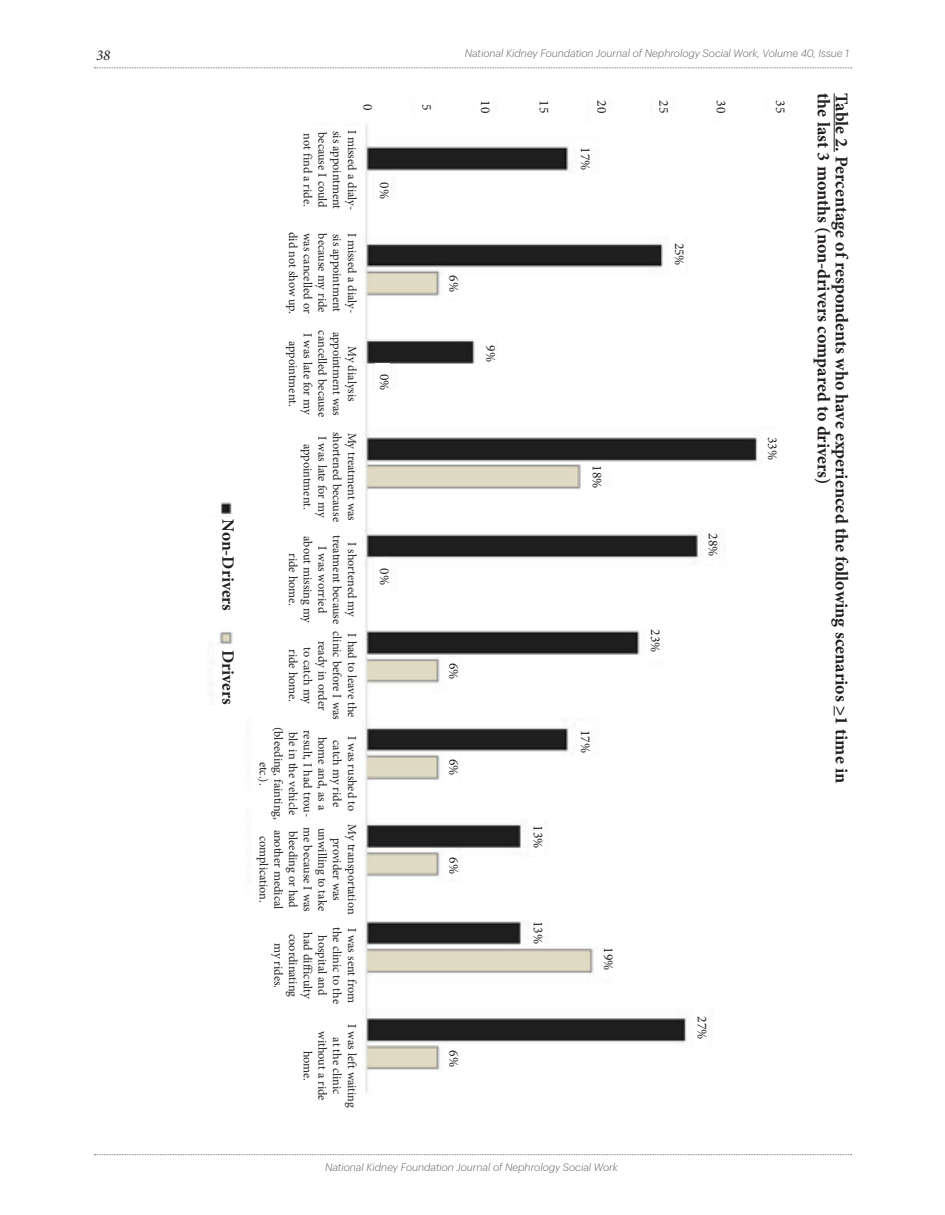
<style>
.page{position:relative;width:945px;height:1215px;background:#fff}
.page>*{position:absolute;margin:0;border:0;box-sizing:border-box;transform-origin:0 0}
.t1{font:700 18px/18px "Minion Pro";color:#231f20}
.t2{font:700 17.4px "Minion Pro";color:#231f20}
.t3{font:italic 15px "Minion Pro";color:#231f20}
.t4{font:13.5px "Minion Pro";color:#231f20}
.t5{font:12.3px/14.7px "Minion Pro";letter-spacing:-.005em;color:#231f20;text-align:center}
.t6{font:italic 300 10.5px "Graphik";color:#636366}
</style>
<div class="page">
<svg style="left:94px;top:68px;width:757px;height:1px"></svg>
<svg style="left:94px;top:1154px;width:757px;height:1px"></svg>
<hr style="left:834px;top:93px;width:1px;height:59px;background:#231f20">
<img style="left:208px;top:106px;width:550px;height:987px">
<div style="left:252px;top:126px;width:110px;height:976px;background:#fff"></div>
<div style="left:216px;top:646px;width:21px;height:81px;background:#fff"></div>
<div style="left:204px;top:517px;width:33px;height:105px;background:#fff"></div>
<div style="left:576px;top:140px;width:15px;height:38px;background:#fff"></div>
<div style="left:357px;top:93px;width:16px;height:28px;background:#fff"></div>
<div style="left:416px;top:93px;width:16px;height:28px;background:#fff"></div>
<div style="left:475px;top:93px;width:16px;height:28px;background:#fff"></div>
<div style="left:533px;top:93px;width:17px;height:28px;background:#fff"></div>
<div style="left:591px;top:93px;width:16px;height:28px;background:#fff"></div>
<div style="left:653px;top:93px;width:16px;height:28px;background:#fff"></div>
<div style="left:711px;top:93px;width:16px;height:28px;background:#fff"></div>
<div style="left:670px;top:235px;width:15px;height:38px;background:#fff"></div>
<div style="left:445px;top:268px;width:14px;height:31px;background:#fff"></div>
<div style="left:481px;top:335px;width:15px;height:37px;background:#fff"></div>
<div style="left:704px;top:526px;width:15px;height:38px;background:#fff"></div>
<div style="left:646px;top:622px;width:15px;height:38px;background:#fff"></div>
<div style="left:576px;top:722px;width:15px;height:38px;background:#fff"></div>
<div style="left:529px;top:818px;width:15px;height:38px;background:#fff"></div>
<div style="left:599px;top:940px;width:15px;height:38px;background:#fff"></div>
<div style="left:693px;top:1009px;width:15px;height:38px;background:#fff"></div>
<div style="left:529px;top:918px;width:15px;height:28px;background:#fff"></div>
<div style="left:445px;top:657px;width:14px;height:28px;background:#fff"></div>
<div style="left:445px;top:753px;width:14px;height:28px;background:#fff"></div>
<div style="left:445px;top:851px;width:14px;height:28px;background:#fff"></div>
<div style="left:445px;top:1045px;width:14px;height:28px;background:#fff"></div>
<div style="left:584px;top:463px;width:19px;height:28px;background:#fff"></div>
<div style="left:375px;top:172px;width:15px;height:37px;background:#fff"></div>
<div style="left:375px;top:363px;width:15px;height:38px;background:#fff"></div>
<div style="left:375px;top:558px;width:15px;height:37px;background:#fff"></div>
<p class="t3" style="left:96px;top:45px;width:16px">38</p>
<p class="t6" style="left:465px;top:46px;width:386px">National Kidney Foundation Journal of Nephrology Social Work, Volume 40, Issue 1</p>
<h1 class="t1" style="left:851px;top:93px;width:691px;rotate:90deg">Table 2. Percentage of respondents who have experienced the following scenarios &gt;1 time in the last 3 months (non-drivers compared to drivers)</h1>
<p class="t4" style="left:377px;top:104px;width:8px;rotate:90deg">0</p>
<p class="t4" style="left:436px;top:104px;width:8px;rotate:90deg">5</p>
<p class="t4" style="left:495px;top:100px;width:14px;rotate:90deg">10</p>
<p class="t4" style="left:553px;top:100px;width:14px;rotate:90deg">15</p>
<p class="t4" style="left:611px;top:100px;width:14px;rotate:90deg">20</p>
<p class="t4" style="left:673px;top:100px;width:14px;rotate:90deg">25</p>
<p class="t4" style="left:730px;top:100px;width:14px;rotate:90deg">30</p>
<p class="t4" style="left:790px;top:100px;width:14px;rotate:90deg">35</p>
<p class="t5" style="left:330px;top:132px;width:77px;rotate:90deg">because I could</p>
<p class="t5" style="left:345px;top:131px;width:80px;rotate:90deg">sis appointment</p>
<p class="t5" style="left:359px;top:130px;width:82px;rotate:90deg">I missed a dialy-</p>
<p class="t5" style="left:315px;top:133px;width:75px;rotate:90deg">not find a ride.</p>
<p class="t4" style="left:595px;top:147px;width:25px;rotate:90deg">17%</p>
<p class="t4" style="left:393px;top:182px;width:18px;rotate:90deg">0%</p>
<p class="t5" style="left:301px;top:232px;width:84px;rotate:90deg">did not show up.</p>
<p class="t5" style="left:315px;top:233px;width:82px;rotate:90deg">was cancelled or</p>
<p class="t5" style="left:330px;top:233px;width:81px;rotate:90deg">because my ride</p>
<p class="t5" style="left:345px;top:234px;width:80px;rotate:90deg">sis appointment</p>
<p class="t5" style="left:359px;top:233px;width:82px;rotate:90deg">I missed a dialy-</p>
<p class="t5" style="left:359px;top:346px;width:57px;rotate:90deg">My dialysis</p>
<p class="t4" style="left:689px;top:243px;width:25px;rotate:90deg">25%</p>
<p class="t4" style="left:463px;top:275px;width:18px;rotate:90deg">6%</p>
<p class="t5" style="left:315px;top:333px;width:83px;rotate:90deg">I was late for my</p>
<p class="t5" style="left:330px;top:330px;width:88px;rotate:90deg">cancelled because</p>
<p class="t5" style="left:345px;top:332px;width:86px;rotate:90deg">appointment was</p>
<p class="t5" style="left:301px;top:341px;width:67px;rotate:90deg">appointment.</p>
<p class="t4" style="left:500px;top:345px;width:18px;rotate:90deg">9%</p>
<p class="t4" style="left:393px;top:374px;width:18px;rotate:90deg">0%</p>
<p class="t5" style="left:345px;top:432px;width:92px;rotate:90deg">shortened because</p>
<p class="t5" style="left:359px;top:433px;width:90px;rotate:90deg">My treatment was</p>
<p class="t5" style="left:330px;top:436px;width:83px;rotate:90deg">I was late for my appointment.</p>
<p class="t5" style="left:359px;top:535px;width:90px;rotate:90deg">I shortened my treatment because<br>I was worried about missing my ride home.</p>
<p class="t5" style="left:345px;top:631px;width:90px;rotate:90deg">clinic before I was</p>
<p class="t5" style="left:359px;top:633px;width:86px;rotate:90deg">I had to leave the</p>
<p class="t4" style="left:782px;top:437px;width:25px;rotate:90deg">33%</p>
<p class="t4" style="left:606px;top:465px;width:25px;rotate:90deg">18%</p>
<h2 class="t2" style="left:240px;top:519px;width:93px;rotate:90deg">Non-Drivers</h2>
<p class="t4" style="left:722px;top:533px;width:25px;rotate:90deg">28%</p>
<p class="t4" style="left:393px;top:568px;width:18px;rotate:90deg">0%</p>
<p class="t4" style="left:665px;top:629px;width:25px;rotate:90deg">23%</p>
<p class="t5" style="left:330px;top:641px;width:71px;rotate:90deg">ready in order</p>
<p class="t5" style="left:301px;top:649px;width:55px;rotate:90deg">ride home.</p>
<p class="t5" style="left:315px;top:647px;width:59px;rotate:90deg">to catch my</p>
<h2 class="t2" style="left:240px;top:650px;width:56px;rotate:90deg">Drivers</h2>
<p class="t4" style="left:463px;top:663px;width:18px;rotate:90deg">6%</p>
<p class="t5" style="left:286px;top:727px;width:94px;rotate:90deg">(bleeding, fainting, etc.).</p>
<p class="t5" style="left:301px;top:732px;width:84px;rotate:90deg">ble in the vehicle</p>
<p class="t5" style="left:315px;top:730px;width:88px;rotate:90deg">result, I had trou-</p>
<p class="t4" style="left:595px;top:730px;width:25px;rotate:90deg">17%</p>
<p class="t5" style="left:359px;top:736px;width:77px;rotate:90deg">I was rushed to</p>
<p class="t5" style="left:330px;top:737px;width:75px;rotate:90deg">home and, as a</p>
<p class="t5" style="left:345px;top:740px;width:68px;rotate:90deg">catch my ride</p>
<p class="t4" style="left:463px;top:759px;width:18px;rotate:90deg">6%</p>
<p class="t5" style="left:359px;top:824px;width:91px;rotate:90deg">My transportation provider was</p>
<p class="t5" style="left:286px;top:830px;width:81px;rotate:90deg">another medical</p>
<p class="t5" style="left:301px;top:831px;width:78px;rotate:90deg">bleeding or had</p>
<p class="t5" style="left:315px;top:827px;width:86px;rotate:90deg">me because I was</p>
<p class="t5" style="left:330px;top:828px;width:84px;rotate:90deg">unwilling to take</p>
<p class="t5" style="left:271px;top:836px;width:68px;rotate:90deg">complication.</p>
<p class="t5" style="left:345px;top:927px;width:78px;rotate:90deg">the clinic to the</p>
<p class="t5" style="left:359px;top:928px;width:77px;rotate:90deg">I was sent from</p>
<p class="t5" style="left:301px;top:934px;width:64px;rotate:90deg">coordinating</p>
<p class="t5" style="left:315px;top:932px;width:68px;rotate:90deg">had difficulty</p>
<p class="t5" style="left:330px;top:935px;width:62px;rotate:90deg">hospital and</p>
<p class="t5" style="left:286px;top:943px;width:47px;rotate:90deg">my rides.</p>
<p class="t5" style="left:359px;top:1024px;width:85px;rotate:90deg">I was left waiting at the clinic without a ride home.</p>
<p class="t4" style="left:463px;top:857px;width:18px;rotate:90deg">6%</p>
<p class="t4" style="left:463px;top:1050px;width:18px;rotate:90deg">6%</p>
<p class="t4" style="left:547px;top:825px;width:25px;rotate:90deg">13%</p>
<p class="t4" style="left:547px;top:921px;width:25px;rotate:90deg">13%</p>
<p class="t4" style="left:617px;top:947px;width:25px;rotate:90deg">19%</p>
<p class="t6" style="left:325px;top:1160px;width:294px">National Kidney Foundation Journal of Nephrology Social Work</p>
<p class="t4" style="left:711px;top:1016px;width:25px;rotate:90deg">27%</p>
</div>
